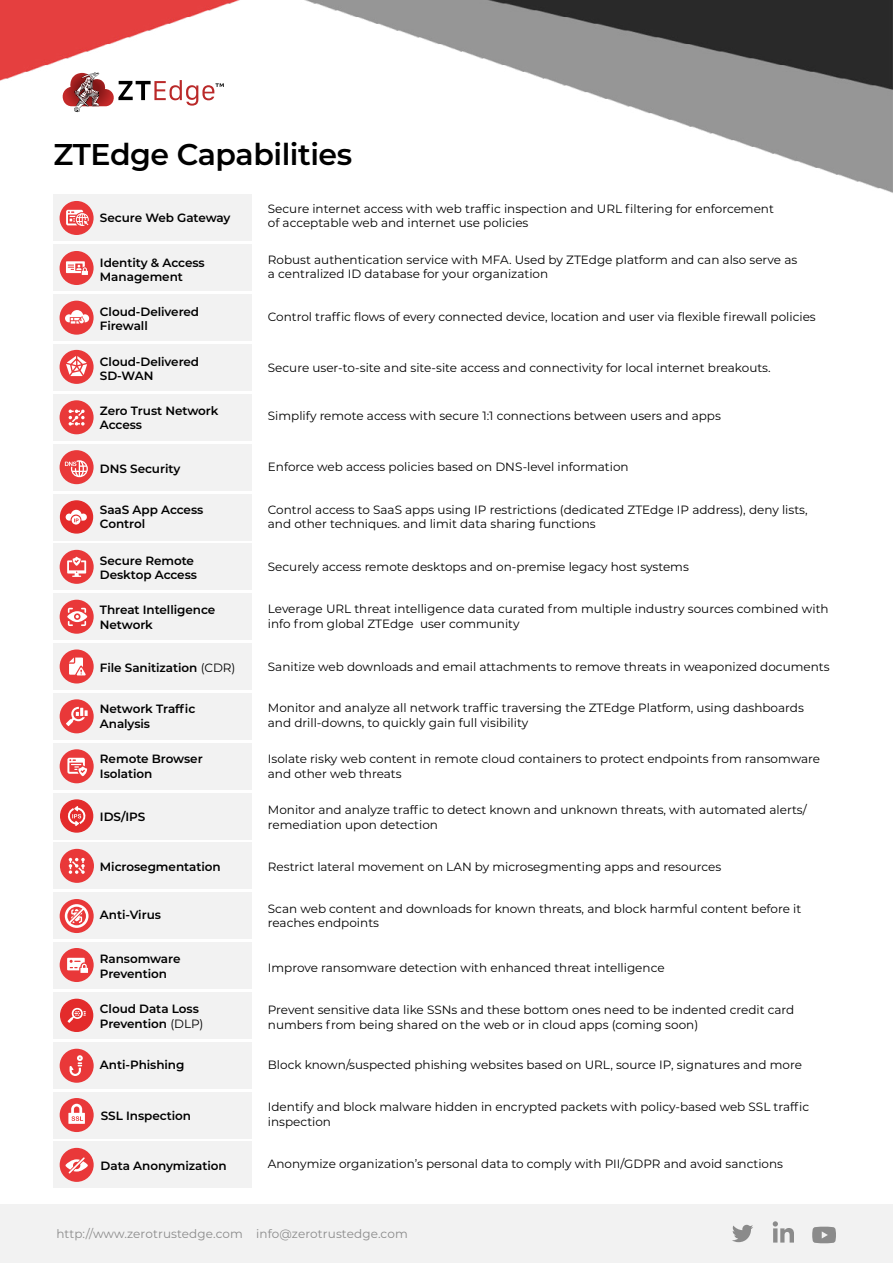
<style>
.page{position:relative;width:893px;height:1263px;background:#fff}
.page>*{position:absolute;margin:0;border:0;box-sizing:border-box;transform-origin:0 0}
.t1{font:600 30px "Montserrat";letter-spacing:-.015em;color:#000}
.t2{font:12px/14.4px "Montserrat";color:#000}
.t3{font:600 12px/14.4px "Montserrat";letter-spacing:-.005em;color:#000}
.t4{font:12px "Montserrat";letter-spacing:.01em;color:#8b8b8b}
.s1{font-weight:400}
</style>
<div class="page">
<img style="left:0;top:0;width:893px;height:413px">
<svg style="left:60px;top:72px;width:164px;height:40px"></svg>
<div style="left:54px;top:992px;width:198px;height:47px;background:#f2f2f2"></div>
<div style="left:54px;top:1042px;width:198px;height:46px;background:#f2f2f2"></div>
<div style="left:54px;top:1092px;width:198px;height:46px;background:#f2f2f2"></div>
<div style="left:54px;top:1141px;width:198px;height:47px;background:#f2f2f2"></div>
<div style="left:54px;top:793px;width:198px;height:46px;background:#f2f2f2"></div>
<div style="left:54px;top:842px;width:198px;height:47px;background:#f2f2f2"></div>
<div style="left:54px;top:892px;width:198px;height:47px;background:#f2f2f2"></div>
<div style="left:54px;top:942px;width:198px;height:47px;background:#f2f2f2"></div>
<div style="left:54px;top:195px;width:198px;height:46px;background:#f2f2f2"></div>
<div style="left:54px;top:344px;width:198px;height:47px;background:#f2f2f2"></div>
<div style="left:54px;top:494px;width:198px;height:46px;background:#f2f2f2"></div>
<div style="left:54px;top:643px;width:198px;height:47px;background:#f2f2f2"></div>
<div style="left:54px;top:244px;width:198px;height:47px;background:#f2f2f2"></div>
<div style="left:54px;top:394px;width:198px;height:47px;background:#f2f2f2"></div>
<div style="left:54px;top:543px;width:198px;height:47px;background:#f2f2f2"></div>
<div style="left:54px;top:693px;width:198px;height:47px;background:#f2f2f2"></div>
<div style="left:54px;top:294px;width:198px;height:47px;background:#f2f2f2"></div>
<div style="left:54px;top:444px;width:198px;height:46px;background:#f2f2f2"></div>
<div style="left:54px;top:593px;width:198px;height:47px;background:#f2f2f2"></div>
<div style="left:54px;top:743px;width:198px;height:46px;background:#f2f2f2"></div>
<div style="left:0;top:1204px;width:893px;height:59px;background:#f2f2f2"></div>
<svg style="left:732px;top:1225px;width:21px;height:17px"></svg>
<svg style="left:812px;top:1227px;width:24px;height:16px"></svg>
<svg style="left:773px;top:1221px;width:21px;height:21px"></svg>
<div style="left:60px;top:450px;width:34px;height:34px;background:#e93839;border-radius:50%"></div>
<svg style="left:65px;top:460px;width:23px;height:17px"></svg>
<div style="left:60px;top:201px;width:34px;height:34px;background:#e93839;border-radius:50%"></div>
<svg style="left:66px;top:210px;width:23px;height:16px"></svg>
<div style="left:60px;top:301px;width:34px;height:34px;background:#e93839;border-radius:50%"></div>
<svg style="left:65px;top:310px;width:24px;height:14px"></svg>
<div style="left:60px;top:400px;width:34px;height:34px;background:#e93839;border-radius:50%"></div>
<svg style="left:69px;top:410px;width:16px;height:16px"></svg>
<div style="left:60px;top:350px;width:34px;height:34px;background:#e93839;border-radius:50%"></div>
<svg style="left:66px;top:356px;width:21px;height:20px"></svg>
<div style="left:60px;top:550px;width:34px;height:34px;background:#e93839;border-radius:50%"></div>
<svg style="left:67px;top:557px;width:19px;height:20px"></svg>
<div style="left:60px;top:251px;width:34px;height:34px;background:#e93839;border-radius:50%"></div>
<svg style="left:66px;top:261px;width:22px;height:14px"></svg>
<div style="left:60px;top:600px;width:34px;height:34px;background:#e93839;border-radius:50%"></div>
<svg style="left:67px;top:608px;width:20px;height:18px"></svg>
<div style="left:60px;top:899px;width:34px;height:34px;background:#e93839;border-radius:50%"></div>
<svg style="left:65px;top:904px;width:24px;height:24px"></svg>
<div style="left:60px;top:1049px;width:34px;height:34px;background:#e93839;border-radius:50%"></div>
<svg style="left:70px;top:1055px;width:13px;height:21px"></svg>
<div style="left:60px;top:649px;width:34px;height:34px;background:#e93839;border-radius:50%"></div>
<svg style="left:69px;top:657px;width:17px;height:18px"></svg>
<div style="left:60px;top:1148px;width:34px;height:34px;background:#e93839;border-radius:50%"></div>
<svg style="left:65px;top:1157px;width:23px;height:16px"></svg>
<div style="left:60px;top:948px;width:34px;height:34px;background:#e93839;border-radius:50%"></div>
<svg style="left:67px;top:958px;width:21px;height:15px"></svg>
<div style="left:60px;top:699px;width:34px;height:34px;background:#e93839;border-radius:50%"></div>
<svg style="left:66px;top:707px;width:22px;height:19px"></svg>
<div style="left:60px;top:1098px;width:34px;height:34px;background:#e93839;border-radius:50%"></div>
<svg style="left:68px;top:1104px;width:17px;height:20px"></svg>
<div style="left:60px;top:749px;width:34px;height:34px;background:#e93839;border-radius:50%"></div>
<svg style="left:67px;top:758px;width:20px;height:18px"></svg>
<div style="left:60px;top:849px;width:34px;height:34px;background:#e93839;border-radius:50%"></div>
<svg style="left:69px;top:858px;width:16px;height:16px"></svg>
<div style="left:60px;top:500px;width:33px;height:34px;background:#e32b2b;border:1px solid #e32b2b;border-radius:50%"></div>
<svg style="left:72px;top:516px;width:8px;height:9px"></svg>
<svg style="left:66px;top:510px;width:21px;height:12px"></svg>
<div style="left:60px;top:799px;width:33px;height:34px;background:#e32b2b;border:1px solid #e32b2b;border-radius:50%"></div>
<svg style="left:68px;top:806px;width:17px;height:20px"></svg>
<div style="left:60px;top:999px;width:33px;height:33px;background:#e32b2b;border:1px solid #e32b2b;border-radius:50%"></div>
<svg style="left:68px;top:1008px;width:18px;height:15px"></svg>
<h1 class="t1" style="left:54px;top:133px;width:300px">ZTEdge Capabilities</h1>
<p class="t3" style="left:100px;top:210px;width:132px">Secure Web Gateway</p>
<p class="t2" style="left:268px;top:201px;width:508px">Secure internet access with web traffic inspection and URL filtering for enforcement of acceptable web and internet use policies</p>
<p class="t3" style="left:100px;top:255px;width:106px">Identity &amp; Access<br>Management</p>
<p class="t2" style="left:268px;top:252px;width:531px">Robust authentication service with MFA. Used by ZTEdge platform and can also serve as a centralized ID database for your organization</p>
<p class="t3" style="left:100px;top:304px;width:101px">Cloud-Delivered<br>Firewall</p>
<p class="t2" style="left:268px;top:309px;width:549px">Control traffic flows of every connected device, location and user via flexible firewall policies</p>
<p class="t3" style="left:100px;top:354px;width:101px">Cloud-Delivered<br>SD-WAN</p>
<p class="t2" style="left:268px;top:360px;width:504px">Secure user-to-site and site-site access and connectivity for local internet breakouts.</p>
<p class="t3" style="left:100px;top:403px;width:120px">Zero Trust Network<br>Access</p>
<p class="t2" style="left:268px;top:408px;width:455px">Simplify remote access with secure 1:1 connections between users and apps</p>
<p class="t3" style="left:100px;top:461px;width:82px">DNS Security</p>
<p class="t2" style="left:268px;top:459px;width:362px">Enforce web access policies based on DNS-level information</p>
<p class="t3" style="left:100px;top:501px;width:105px">SaaS App Access<br>Control</p>
<p class="t2" style="left:268px;top:502px;width:541px">Control access to SaaS apps using IP restrictions (dedicated ZTEdge IP address), deny lists, and other techniques. and limit data sharing functions</p>
<p class="t3" style="left:100px;top:552px;width:99px">Secure Remote<br>Desktop Access</p>
<p class="t2" style="left:268px;top:559px;width:422px">Securely access remote desktops and on-premise legacy host systems</p>
<p class="t3" style="left:100px;top:602px;width:117px">Threat Intelligence<br>Network</p>
<p class="t2" style="left:268px;top:601px;width:562px">Leverage URL threat intelligence data curated from multiple industry sources combined with info from global ZTEdge user community</p>
<p class="t3" style="left:100px;top:660px;width:137px">File Sanitization <span class="s1">(CDR)</span></p>
<p class="t2" style="left:268px;top:659px;width:563px">Sanitize web downloads and email attachments to remove threats in weaponized documents</p>
<p class="t3" style="left:100px;top:701px;width:97px">Network Traffic<br>Analysis</p>
<p class="t2" style="left:268px;top:700px;width:537px">Monitor and analyze all network traffic traversing the ZTEdge Platform, using dashboards and drill-downs, to quickly gain full visibility</p>
<p class="t3" style="left:100px;top:751px;width:104px">Remote Browser<br>Isolation</p>
<p class="t2" style="left:268px;top:751px;width:554px">Isolate risky web content in remote cloud containers to protect endpoints from ransomware and other web threats</p>
<p class="t3" style="left:100px;top:809px;width:47px">IDS/IPS</p>
<p class="t2" style="left:268px;top:802px;width:540px">Monitor and analyze traffic to detect known and unknown threats, with automated alerts/ remediation upon detection</p>
<p class="t3" style="left:100px;top:859px;width:122px">Microsegmentation</p>
<p class="t3" style="left:100px;top:907px;width:63px">Anti-Virus</p>
<p class="t3" style="left:100px;top:951px;width:82px">Ransomware<br>Prevention</p>
<p class="t2" style="left:268px;top:859px;width:455px">Restrict lateral movement on LAN by microsegmenting apps and resources</p>
<p class="t2" style="left:268px;top:901px;width:535px">Scan web content and downloads for known threats, and block harmful content before it reaches endpoints</p>
<p class="t2" style="left:268px;top:960px;width:398px">Improve ransomware detection with enhanced threat intelligence</p>
<p class="t3" style="left:100px;top:1001px;width:105px">Cloud Data Loss<br>Prevention <span class="s1">(DLP)</span></p>
<p class="t2" style="left:268px;top:1002px;width:528px">Prevent sensitive data like SSNs and these bottom ones need to be indented credit card numbers from being shared on the web or in cloud apps (coming soon)</p>
<p class="t3" style="left:100px;top:1057px;width:86px">Anti-Phishing</p>
<p class="t3" style="left:101px;top:1108px;width:92px">SSL Inspection</p>
<p class="t3" style="left:101px;top:1157px;width:128px">Data Anonymization</p>
<p class="t2" style="left:268px;top:1057px;width:535px">Block known/suspected phishing websites based on URL, source IP, signatures and more</p>
<p class="t2" style="left:268px;top:1099px;width:543px">Identify and block malware hidden in encrypted packets with policy-based web SSL traffic inspection</p>
<p class="t2" style="left:268px;top:1156px;width:517px">Anonymize organization’s personal data to comply with PII/GDPR and avoid sanctions</p>
<p class="t4" style="left:56px;top:1225px;width:353px">http://www.zerotrustedge.com info@zerotrustedge.com</p>
</div>
